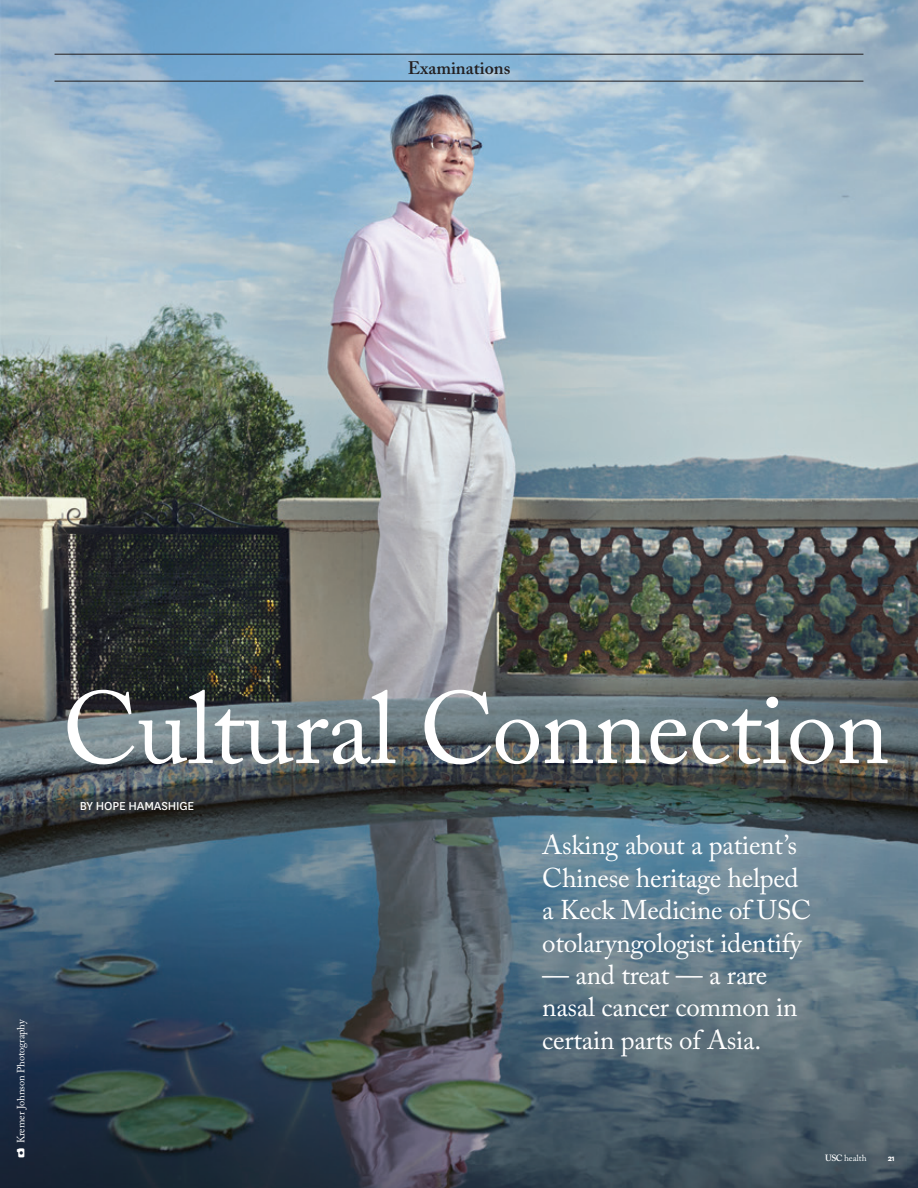
<style>
.page{position:relative;width:918px;height:1188px;background:#fff}
.page>*{position:absolute;margin:0;border:0;box-sizing:border-box;transform-origin:0 0}
.t1{font:101.25px "Adobe Caslon Pro";letter-spacing:-.01em;color:#fff}
.t2{font:27px/32.4px "Adobe Caslon Pro";letter-spacing:-.01em;color:#fff}
.t3{font:600 18px "Adobe Caslon Pro";color:#231f20}
.t4{font:13.5px "National";letter-spacing:-.01em;color:#fff}
.t5{font:10.5px "Adobe Caslon Pro";letter-spacing:-.01em;color:#fff}
.t6{font:9px "Adobe Caslon Pro";color:#fff}
.t7{font:700 9px "National";color:#fff}
.s1{font-family:"Kamera Dings"}
.s2{font-weight:600}
</style>
<div class="page">
<img style="left:0;top:0;width:918px;height:1188px">
<hr style="left:55px;top:54px;width:808px;height:1px;background:#231f20">
<hr style="left:55px;top:81px;width:808px;height:1px;background:#231f20">
<p class="t3" style="left:408px;top:57px;width:104px">Examinations</p>
<p class="t5" style="left:15px;top:1158px;width:140px;rotate:-90deg"><span class="s1">d</span> Kremer Johnson Photography</p>
<h1 class="t1" style="left:63px;top:669px;width:828px">Cultural Connection</h1>
<p class="t4" style="left:80px;top:797px;width:116px">BY HOPE HAMASHIGE</p>
<p class="t2" style="left:542px;top:829px;width:271px">Asking about a patient’s<br>Chinese heritage helped a Keck Medicine of USC otolaryngologist identify</p>
<p class="t2" style="left:542px;top:958px;width:257px">— and treat — a rare nasal cancer common in certain parts of Asia.</p>
<p class="t6" style="left:825px;top:1153px;width:43px"><span class="s2">USC</span> health</p>
<p class="t7" style="left:888px;top:1152px;width:9px">21</p>
</div>
